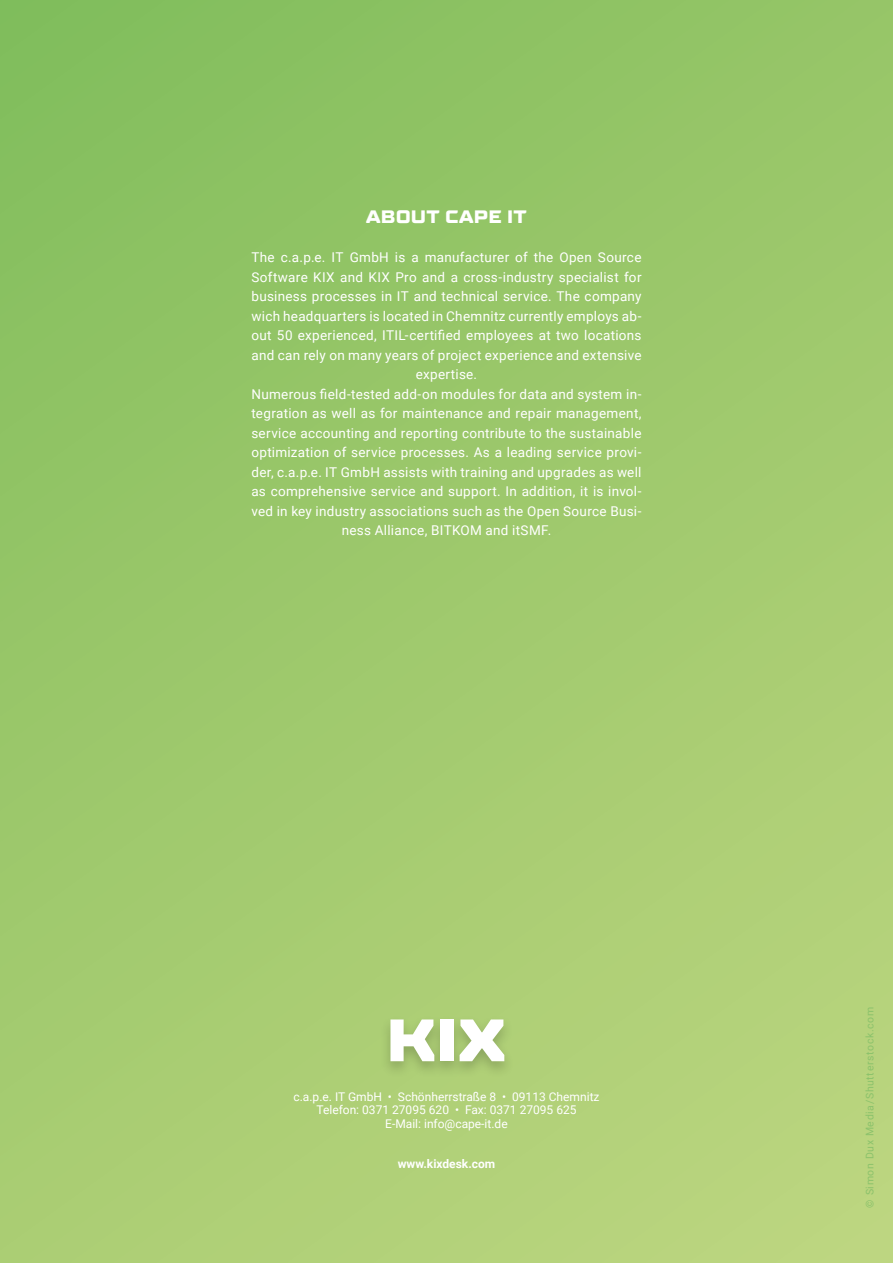
<style>
.page{position:relative;width:893px;height:1263px;background:#fff}
.page>*{position:absolute;margin:0;border:0;box-sizing:border-box;transform-origin:0 0}
.t1{font:900 59.7px "TT Supermolot Neue Exp";color:#fff}
.t2{font:18px "TT Supermolot Neue Exp X Bold";letter-spacing:.02em;color:#fff}
.t3{font:13.5px/19.5px "Roboto";letter-spacing:.02em;color:#fff;text-align:center}
.t4{font:12px/13.5px "Roboto";color:#fff;text-align:center}
.t5{font:700 12px "Roboto";color:#fff}
.t6{font:10.5px "Roboto";letter-spacing:.06em;color:#8bc26b}
</style>
<div class="page">
<div style="left:0;top:0;width:893px;height:1263px;background:linear-gradient(to bottom,#8bc161,#b5d27a)"></div>
<div style="left:379px;top:1015px;width:137px;height:64px;background:#000;opacity:.2"></div>
<h2 class="t2" style="left:366px;top:206px;width:162px">ABOUT CAPE IT</h2>
<p class="t3" style="left:251px;top:247px;width:392px">The c.a.p.e. IT GmbH is a manufacturer of the Open Source Software KIX and KIX Pro and a cross-industry specialist for business processes in IT and technical service. The company wich headquarters is located in Chemnitz currently employs ab&shy;out 50 experienced, ITIL-certified employees at two locations and can rely on many years of project experience and extensive expertise.<br>Numerous field-tested add-on modules for data and system in&shy;tegration as well as for maintenance and repair management, service accounting and reporting contribute to the sustainable optimization of service processes. As a leading service provi&shy;der, c.a.p.e. IT GmbH assists with training and upgrades as well as comprehensive service and support. In addition, it is invol&shy;ved in key industry associations such as the Open Source Busi&shy;ness Alliance, BITKOM and itSMF.</p>
<h1 class="t1" style="left:386px;top:1004px;width:121px">KIX</h1>
<p class="t4" style="left:294px;top:1089px;width:307px">c.a.p.e. IT GmbH • Schönherrstraße 8 • 09113 Chemnitz<br>Telefon: 0371 27095 620 • Fax: 0371 27095 625<br>E-Mail: info@cape-it.de</p>
<p class="t5" style="left:398px;top:1155px;width:99px">www.kixdesk.com</p>
<p class="t6" style="left:862px;top:1207px;width:202px;rotate:-90deg">© Simon Dux Media/Shutterstock.com</p>
</div>
